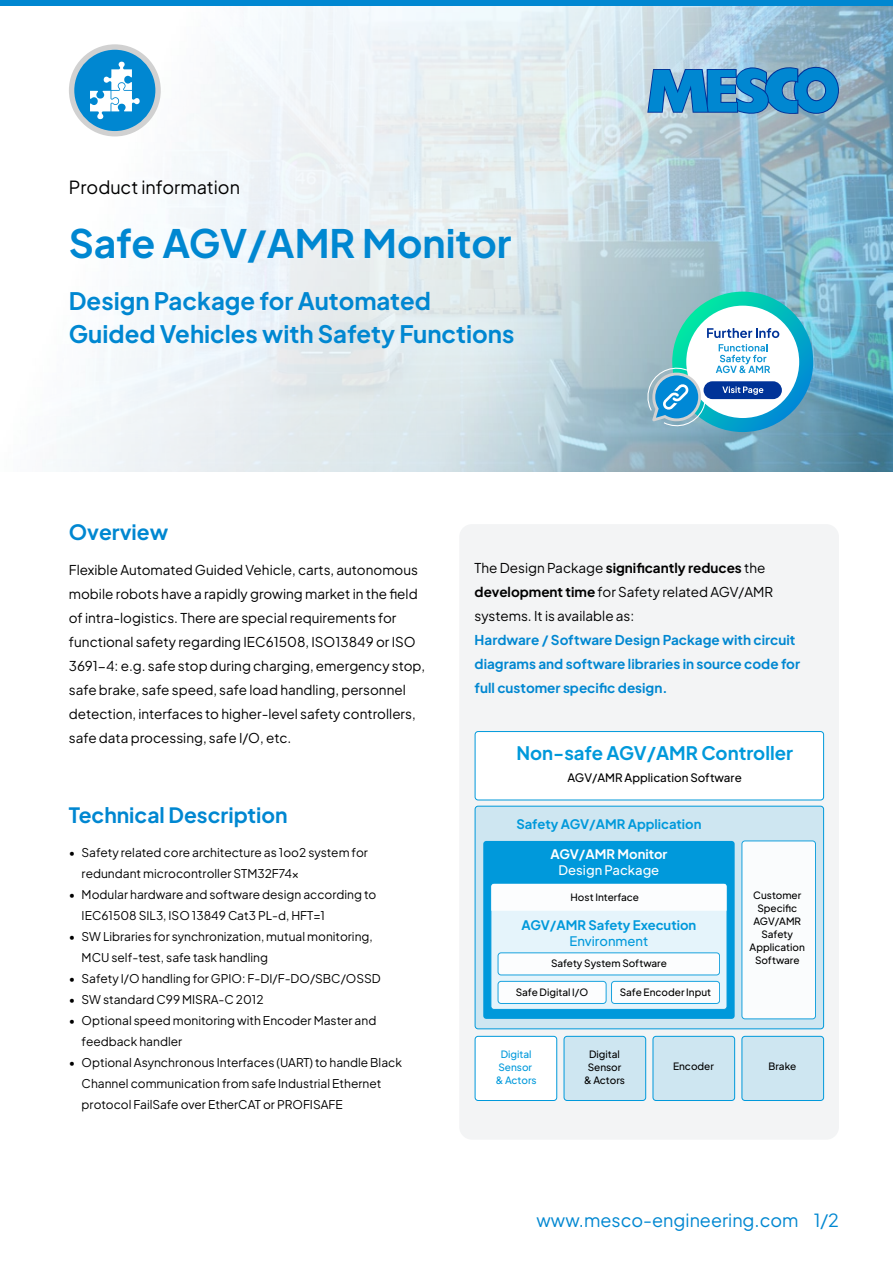
<style>
.page{position:relative;width:893px;height:1263px;background:#fff}
.page>*{position:absolute;margin:0;border:0;box-sizing:border-box;transform-origin:0 0}
.t1{font:700 39px "Plus Jakarta Sans";color:#0087d1}
.t2{font:700 24px/33px "Plus Jakarta Sans";color:#0087d1}
.t3{font:700 21px "Plus Jakarta Sans";color:#0087d1}
.t4{font:700 18.6px "Plus Jakarta Sans";color:#0099db}
.t5{font:18px "Plus Jakarta Sans";color:#0087d1}
.t6{font:18px "Plus Jakarta Sans";color:#000}
.t7{font:13.5px/24px "Plus Jakarta Sans";color:#000}
.t8{font:700 13.5px/24px "Plus Jakarta Sans";color:#0087d1}
.t9{font:700 13.05px "Plus Jakarta Sans";color:#0099db}
.t10{font:700 13.05px "Plus Jakarta Sans";color:#fff}
.t11{font:500 13.05px "Plus Jakarta Sans";color:#fff}
.t12{font:500 13.05px "Plus Jakarta Sans";color:#0099db}
.t13{font:12px/21px "Plus Jakarta Sans";color:#000}
.t14{font:500 11.55px "Plus Jakarta Sans";color:#000}
.t15{font:500 10.05px/13.2px "Plus Jakarta Sans";color:#000;text-align:center}
.t16{font:500 10.05px/13.2px "Plus Jakarta Sans";color:#0099db;text-align:center}
.s1{font-weight:700}
</style>
<div class="page">
<img style="left:0;top:5px;width:893px;height:466px">
<svg style="left:647px;top:64px;width:192px;height:52px"></svg>
<svg style="left:69px;top:44px;width:92px;height:92px"></svg>
<div style="left:0;top:0;width:893px;height:5px;background:#0087d1"></div>
<div style="left:459px;top:524px;width:380px;height:616px;background:#f3f4f5;border-radius:13px"></div>
<div style="left:475px;top:731px;width:349px;height:69px;background:#fff;border-radius:3px"></div>
<div style="left:475px;top:731px;width:349px;height:69px;border:1px solid #0099db;border-radius:3px"></div>
<div style="left:475px;top:1036px;width:82px;height:64px;background:#fff;border-radius:3px"></div>
<div style="left:475px;top:1036px;width:82px;height:65px;border:1px solid #0099db;border-radius:3px"></div>
<div style="left:564px;top:1036px;width:82px;height:64px;background:#cee6f1;border-radius:3px"></div>
<div style="left:653px;top:1036px;width:82px;height:64px;background:#cee6f1;border-radius:3px"></div>
<div style="left:742px;top:1036px;width:82px;height:64px;background:#cee6f1;border-radius:3px"></div>
<div style="left:564px;top:1036px;width:82px;height:65px;border:1px solid #0099db;border-radius:3px"></div>
<div style="left:653px;top:1036px;width:82px;height:65px;border:1px solid #0099db;border-radius:3px"></div>
<div style="left:741px;top:1036px;width:83px;height:65px;border:1px solid #0099db;border-radius:3px"></div>
<div style="left:475px;top:806px;width:349px;height:223px;background:#cee6f1;border-radius:3px"></div>
<div style="left:475px;top:806px;width:349px;height:223px;border:1px solid #0099db;border-radius:3px"></div>
<div style="left:483px;top:841px;width:252px;height:178px;background:#0099db;border-radius:3px"></div>
<div style="left:742px;top:841px;width:73px;height:178px;background:#fff;border-radius:3px"></div>
<div style="left:741px;top:840px;width:75px;height:179px;border:1px solid #0099db;border-radius:3px"></div>
<div style="left:491px;top:883px;width:236px;height:126px;background:#e5f4fb;border-radius:3px"></div>
<div style="left:490px;top:883px;width:237px;height:127px;border:1px solid #0099db;border-radius:3px"></div>
<div style="left:491px;top:884px;width:236px;height:27px;background:#fcfdfe"></div>
<div style="left:498px;top:953px;width:222px;height:22px;background:#fff;border-radius:3px"></div>
<div style="left:498px;top:952px;width:222px;height:23px;border:1px solid #0099db;border-radius:3px"></div>
<div style="left:498px;top:981px;width:108px;height:22px;background:#fff;border-radius:3px"></div>
<div style="left:498px;top:981px;width:108px;height:23px;border:1px solid #0099db;border-radius:3px"></div>
<div style="left:611px;top:981px;width:109px;height:22px;background:#fff;border-radius:3px"></div>
<div style="left:611px;top:981px;width:109px;height:23px;border:1px solid #0099db;border-radius:3px"></div>
<svg style="left:672px;top:292px;width:141px;height:140px"></svg>
<div style="left:686px;top:306px;width:113px;height:112px;background:#fff;border-radius:50%"></div>
<div style="left:704px;top:381px;width:78px;height:18px;background:#003398;border-radius:9px"></div>
<svg style="left:707px;top:328px;width:72px;height:10px"></svg>
<svg style="left:646px;top:344px;width:124px;height:86px"></svg>
<h3 class="t6" style="left:69px;top:173px;width:173px">Product information</h3>
<h1 class="t1" style="left:69px;top:211px;width:444px">Safe AGV/AMR Monitor</h1>
<h2 class="t2" style="left:69px;top:282px;width:447px">Design Package for Automated<br>Guided Vehicles with Safety Functions</h2>
<h3 class="t3" style="left:69px;top:515px;width:101px">Overview</h3>
<p class="t7" style="left:69px;top:556px;width:358px">Flexible Automated Guided Vehicle, carts, autonomous mobile robots have a rapidly growing market in the field of intra-logistics. There are special requirements for functional safety regarding IEC61508, ISO13849 or ISO 3691-4: e.g. safe stop during charging, emergency stop, safe brake, safe speed, safe load handling, personnel detection, interfaces to higher-level safety controllers, safe data processing, safe I/O, etc.</p>
<h3 class="t3" style="left:69px;top:798px;width:220px">Technical Description</h3>
<p class="t13" style="left:82px;top:841px;width:288px;text-indent:-13px">• Safety related core architecture as 1oo2 system for redundant microcontroller STM32F74x</p>
<p class="t13" style="left:82px;top:883px;width:296px;text-indent:-13px">• Modular hardware and software design according to<br>IEC61508 SIL3, ISO 13849 Cat3 PL-d, HFT=1</p>
<p class="t13" style="left:82px;top:925px;width:293px;text-indent:-13px">• SW Libraries for synchronization, mutual monitoring,<br>MCU self-test, safe task handling</p>
<p class="t13" style="left:69px;top:967px;width:313px">• Safety I/O handling for GPIO: F-DI/F-DO/SBC/OSSD</p>
<p class="t13" style="left:69px;top:988px;width:196px">• SW standard C99 MISRA-C 2012</p>
<p class="t13" style="left:82px;top:1009px;width:296px;text-indent:-13px">• Optional speed monitoring with Encoder Master and feedback handler</p>
<p class="t13" style="left:82px;top:1051px;width:322px;text-indent:-13px">• Optional Asynchronous Interfaces (UART) to handle Black<br>Channel communication from safe Industrial Ethernet protocol FailSafe over EtherCAT or PROFISAFE</p>
<p class="t7" style="left:475px;top:555px;width:300px">The Design Package <span class="s1">significantly reduces</span> the <span class="s1">development time</span> for Safety related AGV/AMR systems. It is available as:</p>
<p class="t8" style="left:475px;top:627px;width:327px">Hardware / Software Design Package with circuit diagrams and software libraries in source code for full customer specific design.</p>
<h3 class="t4" style="left:516px;top:737px;width:278px">Non-safe AGV/AMR Controller</h3>
<p class="t14" style="left:568px;top:768px;width:176px">AGV/AMR Application Software</p>
<p class="t9" style="left:516px;top:814px;width:187px">Safety AGV/AMR Application</p>
<p class="t10" style="left:550px;top:844px;width:118px">AGV/AMR Monitor</p>
<p class="t11" style="left:559px;top:859px;width:102px">Design Package</p>
<p class="t15" style="left:571px;top:890px;width:70px">Host Interface</p>
<p class="t9" style="left:522px;top:914px;width:176px">AGV/AMR Safety Execution</p>
<p class="t12" style="left:569px;top:930px;width:80px">Environment</p>
<p class="t15" style="left:551px;top:956px;width:117px">Safety System Software</p>
<p class="t15" style="left:516px;top:985px;width:74px">Safe Digital I/O</p>
<p class="t15" style="left:620px;top:985px;width:93px">Safe Encoder Input</p>
<p class="t15" style="left:750px;top:887px;width:57px">Customer<br>Specific<br>AGV/AMR<br>Safety<br>Application<br>Software</p>
<p class="t16" style="left:496px;top:1046px;width:42px">Digital<br>Sensor &amp; Actors</p>
<p class="t15" style="left:584px;top:1046px;width:42px">Digital<br>Sensor &amp; Actors</p>
<p class="t15" style="left:673px;top:1058px;width:42px">Encoder</p>
<p class="t15" style="left:768px;top:1058px;width:29px">Brake</p>
<h3 class="t5" style="left:537px;top:1206px;width:263px">www.mesco-engineering.com</h3>
<h3 class="t5" style="left:814px;top:1206px;width:27px">1/2</h3>
</div>
